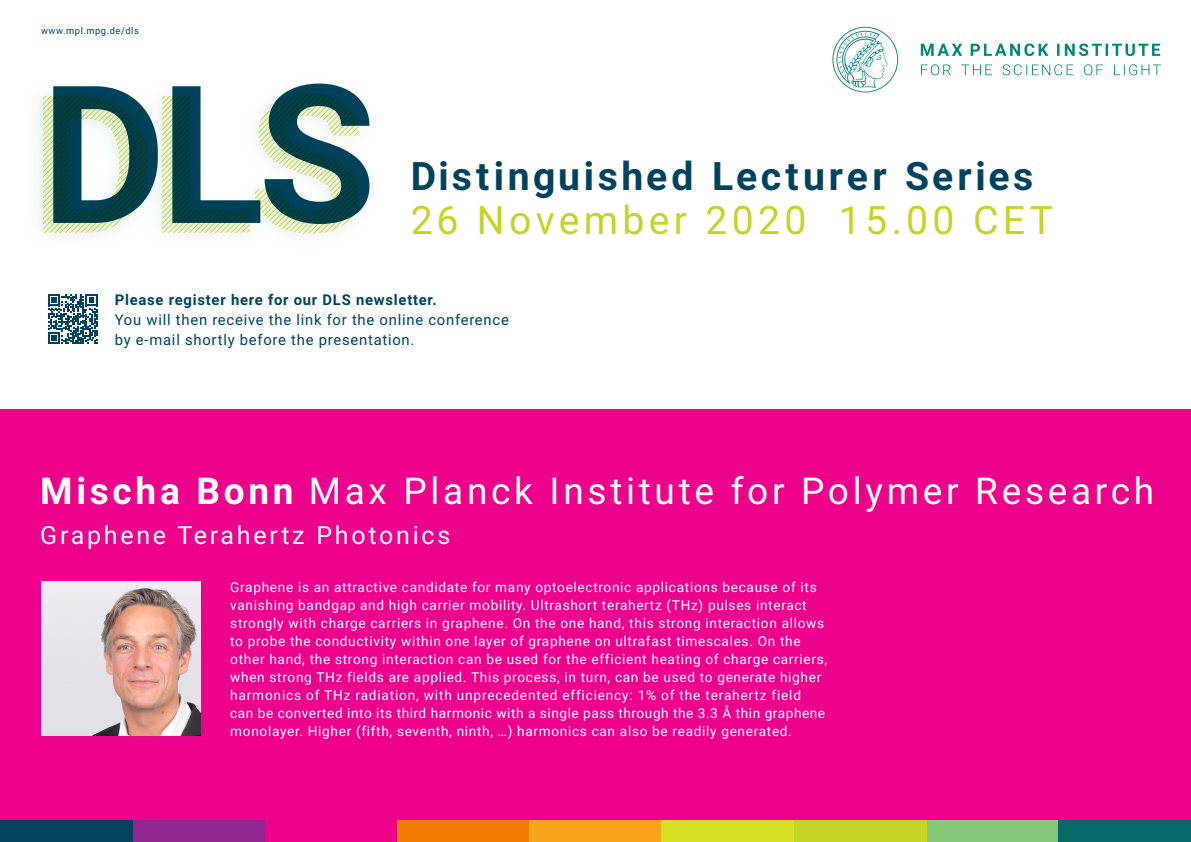
<style>
.page{position:relative;width:1191px;height:842px;background:#fff}
.page>*{position:absolute;margin:0;border:0;box-sizing:border-box;transform-origin:0 0}
.t1{font:700 192.2px "Roboto";color:#01435d}
.t2{font:700 39.2px "Roboto";letter-spacing:.09em;color:#01435d}
.t3{font:39.2px "Roboto";letter-spacing:.11em;color:#c6d325}
.t4{font:37px "Roboto";letter-spacing:.1em;color:#fff}
.t5{font:25px "Roboto";letter-spacing:.11em;color:#fff}
.t6{font:14.8px "Roboto";letter-spacing:.05em;color:#01435d}
.t7{font:700 14.8px "Roboto";letter-spacing:.05em;color:#01435d}
.t8{font:13.6px/18px "Roboto";letter-spacing:.05em;color:#fff}
.t9{font:9.3px "Roboto";letter-spacing:.06em;color:#01435d}
.s1{font-size:14.2px}
.s2{font-weight:700}
</style>
<div class="page">
<svg style="left:43px;top:96px;width:101px;height:137px"></svg>
<div style="left:144px;top:78px;width:124px;height:173px;background:#fafcfc"></div>
<div style="left:237px;top:75px;width:139px;height:177px;background:#fefefe"></div>
<svg style="left:162px;top:93px;width:197px;height:141px"></svg>
<svg style="left:832px;top:27px;width:66px;height:65px"></svg>
<svg style="left:921px;top:64px;width:240px;height:11px"></svg>
<svg style="left:920px;top:44px;width:240px;height:12px"></svg>
<svg style="left:48px;top:294px;width:49px;height:50px"></svg>
<div style="left:0;top:410px;width:1191px;height:432px;background:#ed028c"></div>
<div style="left:397px;top:820px;width:132px;height:22px;background:#ef7c00"></div>
<div style="left:926px;top:820px;width:132px;height:22px;background:#85c878"></div>
<div style="left:529px;top:820px;width:132px;height:22px;background:#f9a51b"></div>
<div style="left:1058px;top:820px;width:133px;height:22px;background:#056a67"></div>
<div style="left:132px;top:820px;width:133px;height:22px;background:#90268f"></div>
<div style="left:794px;top:820px;width:132px;height:22px;background:#c6d325"></div>
<div style="left:661px;top:820px;width:133px;height:22px;background:#d6df21"></div>
<img style="left:41px;top:582px;width:160px;height:154px">
<div style="left:0;top:820px;width:132px;height:22px;background:#01435d"></div>
<p class="t9" style="left:41px;top:24px;width:99px">www.mpl.mpg.de/dls</p>
<h1 class="t1" style="left:41px;top:20px;width:337px">DLS</h1>
<h2 class="t2" style="left:410px;top:149px;width:624px">Distinguished Lecturer Series</h2>
<h2 class="t3" style="left:410px;top:192px;width:644px">26 November 2020 15.00 CET</h2>
<p class="t7" style="left:115px;top:290px;width:323px">Please register here for our DLS newsletter.</p>
<p class="t6" style="left:115px;top:309px;width:395px">You will then receive the link for the online conference</p>
<p class="t6" style="left:115px;top:329px;width:301px">by e-mail shortly before the presentation<span class="s1">.</span></p>
<p class="t4" style="left:40px;top:465px;width:1115px"><span class="s2">Mischa Bonn</span> Max Planck Institute for Polymer Research</p>
<p class="t5" style="left:40px;top:517px;width:411px">Graphene Terahertz Photonics</p>
<p class="t8" style="left:230px;top:577px;width:598px">Graphene is an attractive candidate for many optoelectronic applications because of its vanishing bandgap and high carrier mobility. Ultrashort terahertz (THz) pulses interact strongly with charge carriers in graphene. On the one hand, this strong interaction allows to probe the conductivity within one layer of graphene on ultrafast timescales. On the other hand, the strong interaction can be used for the efficient heating of charge carriers, when strong THz fields are applied. This process, in turn, can be used to generate higher harmonics of THz radiation, with unprecedented efficiency: 1% of the terahertz field can be converted into its third harmonic with a single pass through the 3.3 Å thin graphene monolayer. Higher (fifth, seventh, ninth, …) harmonics can also be readily generated.</p>
</div>
